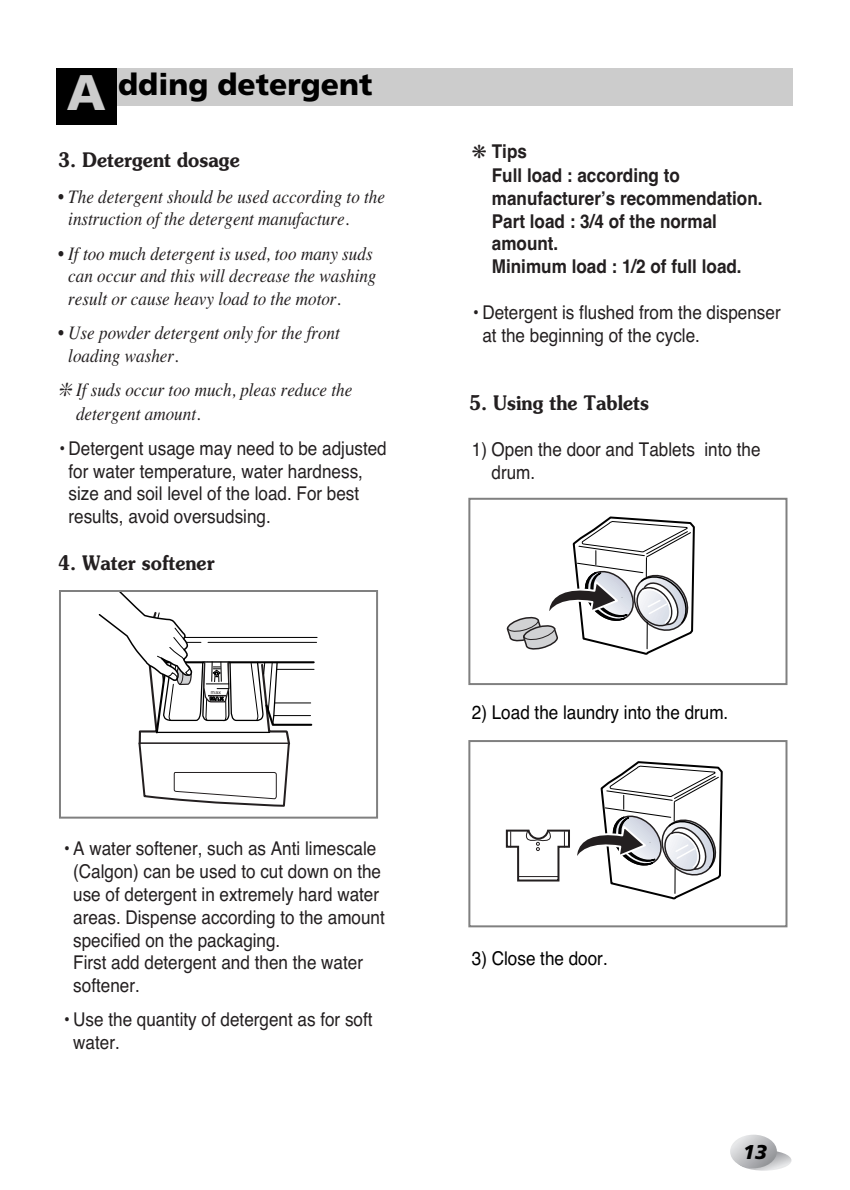
<style>
.page{position:relative;width:850px;height:1190px;background:#fff}
.page>*{position:absolute;margin:0;border:0;box-sizing:border-box;transform-origin:0 0}
.t1{font:900 30px "Frutiger";color:#000}
.t2{font:600 20px "Souvenir";color:#231f20;scale:.9 1}
.t3{font:italic 900 20px "Frutiger";color:#000}
.t4{font:19px/22.8px "Helvetica";color:#231f20;scale:.9 1}
.t5{font:italic 19px/22.8px "Times";color:#231f20;scale:.9 1}
.t6{font:700 19px/23.2px "Helvetica";color:#231f20;scale:.9 1}
.t7{font:19px "Helvetica";color:#000;scale:.9 1}
.t8{font:5px "Helvetica";color:#231f20}
.s1{font-size:50px;color:#ccc}
</style>
<div class="page">
<svg style="left:737px;top:1150px;width:55px;height:21px"></svg>
<svg style="left:730px;top:1135px;width:47px;height:33px"></svg>
<div style="left:56px;top:68px;width:736px;height:37px;background:#ccc"></div>
<div style="left:56px;top:68px;width:60px;height:57px;background:#000"></div>
<svg style="left:98px;top:593px;width:220px;height:214px"></svg>
<div style="left:59px;top:590px;width:319px;height:229px;border:2px solid #808080"></div>
<svg style="left:506px;top:516px;width:189px;height:139px"></svg>
<div style="left:468px;top:498px;width:320px;height:187px;border:2px solid #808080"></div>
<svg style="left:505px;top:761px;width:218px;height:139px"></svg>
<div style="left:468px;top:740px;width:320px;height:187px;border:2px solid #808080"></div>
<h1 class="t1" style="left:67px;top:72px;width:307px"><span class="s1">A</span> dding detergent</h1>
<p class="t2" style="left:58px;top:151px;width:203px">3. Detergent dosage</p>
<p class="t5" style="left:68px;top:187px;width:353px;text-indent:-10px">• The detergent should be used according to the instruction of the detergent manufacture.</p>
<p class="t5" style="left:68px;top:243px;width:344px;text-indent:-10px">• If too much detergent is used, too many suds can occur and this will decrease the washing result or cause heavy load to the motor.</p>
<p class="t5" style="left:68px;top:323px;width:303px;text-indent:-10px">• Use powder detergent only for the front loading washer.</p>
<p class="t5" style="left:76px;top:380px;width:309px;line-height:23.6px;text-indent:-18px">❇ If suds occur too much, pleas reduce the detergent amount.</p>
<p class="t4" style="left:69px;top:439px;width:355px;text-indent:-10px">• Detergent usage may need to be adjusted for water temperature, water hardness, size and soil level of the load. For best results, avoid oversudsing.</p>
<p class="t2" style="left:58px;top:555px;width:175px">4. Water softener</p>
<p class="t8" style="left:211px;top:690px;width:12px">max</p>
<p class="t4" style="left:73px;top:839px;width:348px;text-indent:-10px">• A water softener, such as Anti limescale (Calgon) can be used to cut down on the use of detergent in extremely hard water areas. Dispense according to the amount specified on the packaging.<br>First add detergent and then the water softener.</p>
<p class="t4" style="left:73px;top:1010px;width:334px;text-indent:-10px">• Use the quantity of detergent as for soft water.</p>
<p class="t6" style="left:492px;top:141px;width:302px;text-indent:-20px">❋ Tips<br>Full load : according to manufacturer’s recommendation.<br>Part load : 3/4 of the normal amount.<br>Minimum load : 1/2 of full load.</p>
<p class="t4" style="left:482px;top:303px;width:333px;text-indent:-10px">• Detergent is flushed from the dispenser at the beginning of the cycle.</p>
<p class="t2" style="left:469px;top:395px;width:201px">5. Using the Tablets</p>
<p class="t4" style="left:492px;top:440px;width:300px;text-indent:-20px">1) Open the door and Tablets into the drum.</p>
<p class="t7" style="left:472px;top:706px;width:287px">2) Load the laundry into the drum.</p>
<p class="t7" style="left:472px;top:952px;width:152px">3) Close the door.</p>
<p class="t3" style="left:743px;top:1144px;width:26px">13</p>
</div>
